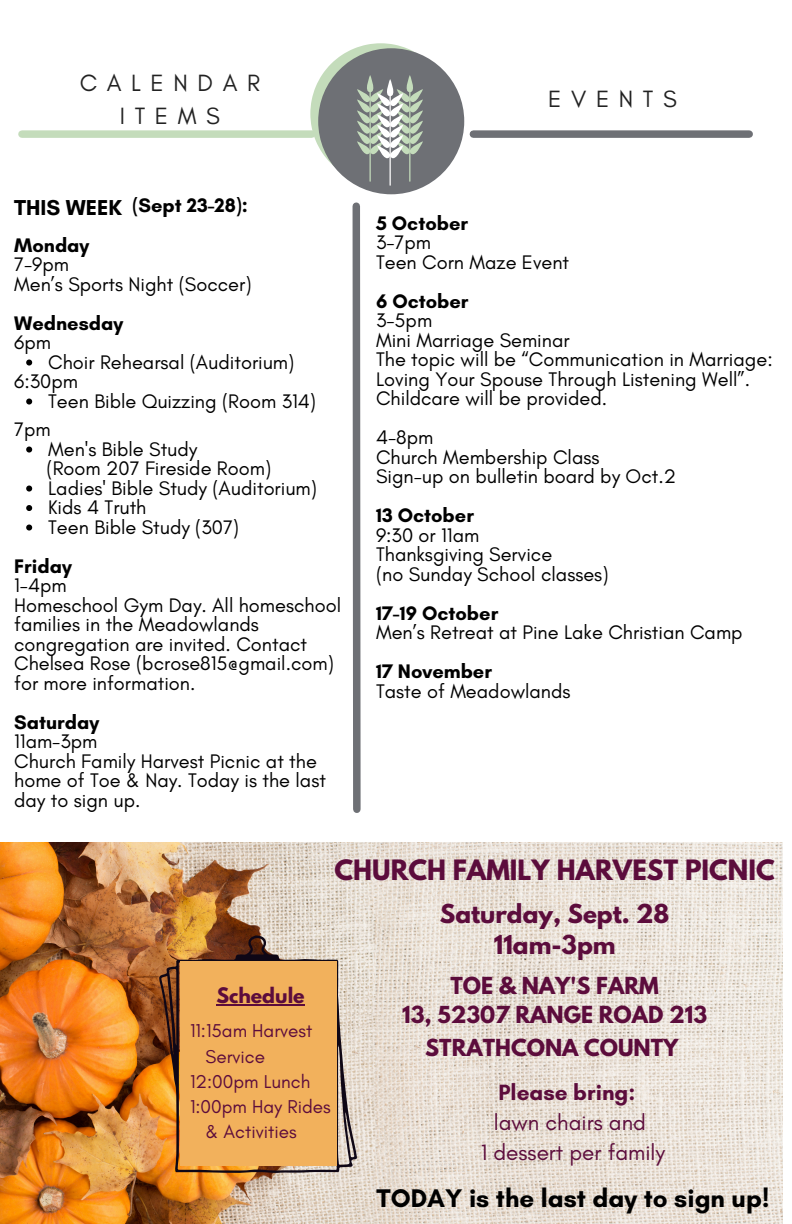
<style>
.page{position:relative;width:792px;height:1224px;background:#fff}
.page>*{position:absolute;margin:0;border:0;box-sizing:border-box;transform-origin:0 0}
.t1{font:700 26px "Glacial Indifference";color:#000}
.t2{font:700 24.8px "League Spartan";color:#5c0c3c}
.t3{font:24px/33px "Glacial Indifference";letter-spacing:.4em;color:#222;text-align:center}
.t4{font:700 23.2px/30.8px "League Spartan";color:#5c0c3c;text-align:center}
.t5{font:22.6px/30px "Glacial Indifference";color:#5c0c3c;text-align:center}
.t6{font:700 22px "Glacial Indifference";color:#000}
.t7{font:700 20.8px "League Spartan";color:#5c0c3c}
.t8{font:20px/19.6px "Glacial Indifference";color:#000}
.t9{font:700 20px "Glacial Indifference";color:#000}
.t10{font:19px "Glacial Indifference";color:#5c0c3c}
.t11{font:700 19px "League Spartan";color:#5c0c3c}
.s1{font-weight:700}
</style>
<div class="page">
<svg style="left:310px;top:43px;width:163px;height:152px"></svg>
<div style="left:473px;top:130px;width:276px;height:8px;background:#6e7075"></div>
<div style="left:22px;top:130px;width:290px;height:8px;background:#c4dcbb"></div>
<svg style="left:556px;top:842px;width:12px;height:1px"></svg>
<div style="left:353px;top:206px;width:8px;height:603px;background:#6e7075"></div>
<svg style="left:26px;top:360px;width:6px;height:6px"></svg>
<svg style="left:26px;top:399px;width:6px;height:6px"></svg>
<svg style="left:26px;top:447px;width:6px;height:6px"></svg>
<svg style="left:26px;top:486px;width:6px;height:6px"></svg>
<svg style="left:26px;top:505px;width:6px;height:6px"></svg>
<svg style="left:26px;top:525px;width:6px;height:6px"></svg>
<img style="left:0;top:843px;width:783px;height:381px">
<img style="left:159px;top:935px;width:198px;height:238px">
<div style="left:180px;top:961px;width:156px;height:204px;background:#f2b15c"></div>
<hr style="left:216px;top:1004px;width:89px;height:2px;background:#5c0c3c">
<p class="t3" style="left:80px;top:66px;width:182px">CALENDAR<br>ITEMS</p>
<p class="t6" style="left:14px;top:194px;width:109px">THIS WEEK</p>
<p class="t9" style="left:133px;top:193px;width:117px">(Sept 23-28):</p>
<h2 class="t9" style="left:14px;top:233px;width:77px">Monday</h2>
<h4 class="t8" style="left:14px;top:254px;width:56px">7-9pm</h4>
<p class="t8" style="left:14px;top:274px;width:239px">Men’s Sports Night (Soccer)</p>
<p class="t9" style="left:14px;top:311px;width:111px">Wednesday</p>
<p class="t8" style="left:14px;top:332px;width:38px">6pm</p>
<p class="t8" style="left:48px;top:352px;width:248px">Choir Rehearsal (Auditorium)</p>
<p class="t8" style="left:14px;top:371px;width:65px">6:30pm</p>
<p class="t8" style="left:48px;top:391px;width:269px">Teen Bible Quizzing (Room 314)</p>
<p class="t8" style="left:14px;top:419px;width:38px">7pm</p>
<p class="t8" style="left:48px;top:439px;width:151px">Men's Bible Study</p>
<p class="t8" style="left:47px;top:458px;width:226px">(Room 207 Fireside Room)</p>
<p class="t8" style="left:48px;top:478px;width:270px">Ladies' Bible Study (Auditorium)</p>
<p class="t8" style="left:48px;top:497px;width:100px">Kids 4 Truth</p>
<p class="t8" style="left:48px;top:517px;width:192px">Teen Bible Study (307)</p>
<p class="t9" style="left:14px;top:554px;width:59px">Friday</p>
<p class="t8" style="left:14px;top:575px;width:54px">1-4pm</p>
<p class="t8" style="left:14px;top:595px;width:328px">Homeschool Gym Day. All homeschool families in the Meadowlands congregation are invited. Contact<br>Chelsea Rose (bcrose815@gmail.com) for more information.</p>
<p class="t9" style="left:14px;top:710px;width:87px">Saturday</p>
<p class="t8" style="left:14px;top:731px;width:85px">11am-3pm</p>
<p class="t8" style="left:14px;top:751px;width:313px">Church Family Harvest Picnic at the home of Toe &amp; Nay. Today is the last day to sign up.</p>
<h2 class="t3" style="left:548px;top:82px;width:130px">EVENTS</h2>
<p class="t9" style="left:376px;top:211px;width:94px">5 October</p>
<p class="t8" style="left:376px;top:232px;width:57px">3-7pm</p>
<p class="t8" style="left:376px;top:252px;width:195px">Teen Corn Maze Event</p>
<p class="t9" style="left:376px;top:289px;width:94px">6 October</p>
<p class="t8" style="left:376px;top:310px;width:58px">3-5pm</p>
<p class="t8" style="left:376px;top:330px;width:195px">Mini Marriage Seminar</p>
<p class="t8" style="left:376px;top:349px;width:398px">The topic will be “Communication in Marriage:<br>Loving Your Spouse Through Listening Well”.<br>Childcare will be provided.</p>
<p class="t8" style="left:376px;top:427px;width:59px">4-8pm</p>
<p class="t8" style="left:376px;top:447px;width:225px">Church Membership Class</p>
<p class="t8" style="left:376px;top:466px;width:301px">Sign-up on bulletin board by Oct.2</p>
<p class="t9" style="left:376px;top:503px;width:99px">13 October</p>
<p class="t8" style="left:376px;top:525px;width:105px">9:30 or 11am</p>
<p class="t8" style="left:376px;top:544px;width:178px">Thanksgiving Service</p>
<p class="t8" style="left:376px;top:564px;width:234px">(no Sunday School classes)</p>
<p class="t9" style="left:376px;top:601px;width:124px">17-19 October</p>
<p class="t8" style="left:376px;top:622px;width:368px">Men’s Retreat at Pine Lake Christian Camp</p>
<p class="t9" style="left:376px;top:659px;width:118px">17 November</p>
<p class="t8" style="left:376px;top:681px;width:196px">Taste of Meadowlands</p>
<h1 class="t2" style="left:335px;top:858px;width:442px">CHURCH FAMILY HARVEST PICNIC</h1>
<p class="t4" style="left:440px;top:902px;width:231px">Saturday, Sept. 28<br>11am-3pm</p>
<p class="t11" style="left:216px;top:986px;width:90px">Schedule</p>
<p class="t10" style="left:190px;top:1019px;width:124px">11:15am Harvest</p>
<p class="t10" style="left:205px;top:1045px;width:61px">Service</p>
<p class="t10" style="left:190px;top:1070px;width:122px">12:00pm Lunch</p>
<p class="t10" style="left:190px;top:1095px;width:142px">1:00pm Hay Rides</p>
<p class="t10" style="left:205px;top:1120px;width:93px">&amp; Activities</p>
<p class="t7" style="left:450px;top:975px;width:210px">TOE &amp; NAY'S FARM</p>
<p class="t7" style="left:402px;top:1004px;width:307px">13, 52307 RANGE ROAD 213</p>
<p class="t7" style="left:425px;top:1038px;width:255px">STRATHCONA COUNTY</p>
<h5 class="t5" style="left:481px;top:1077px;width:186px"><span class="s1">Please bring: </span>lawn chairs and<br>1 dessert per family</h5>
<p class="t1" style="left:377px;top:1182px;width:394px">TODAY is the last day to sign up!</p>
</div>
